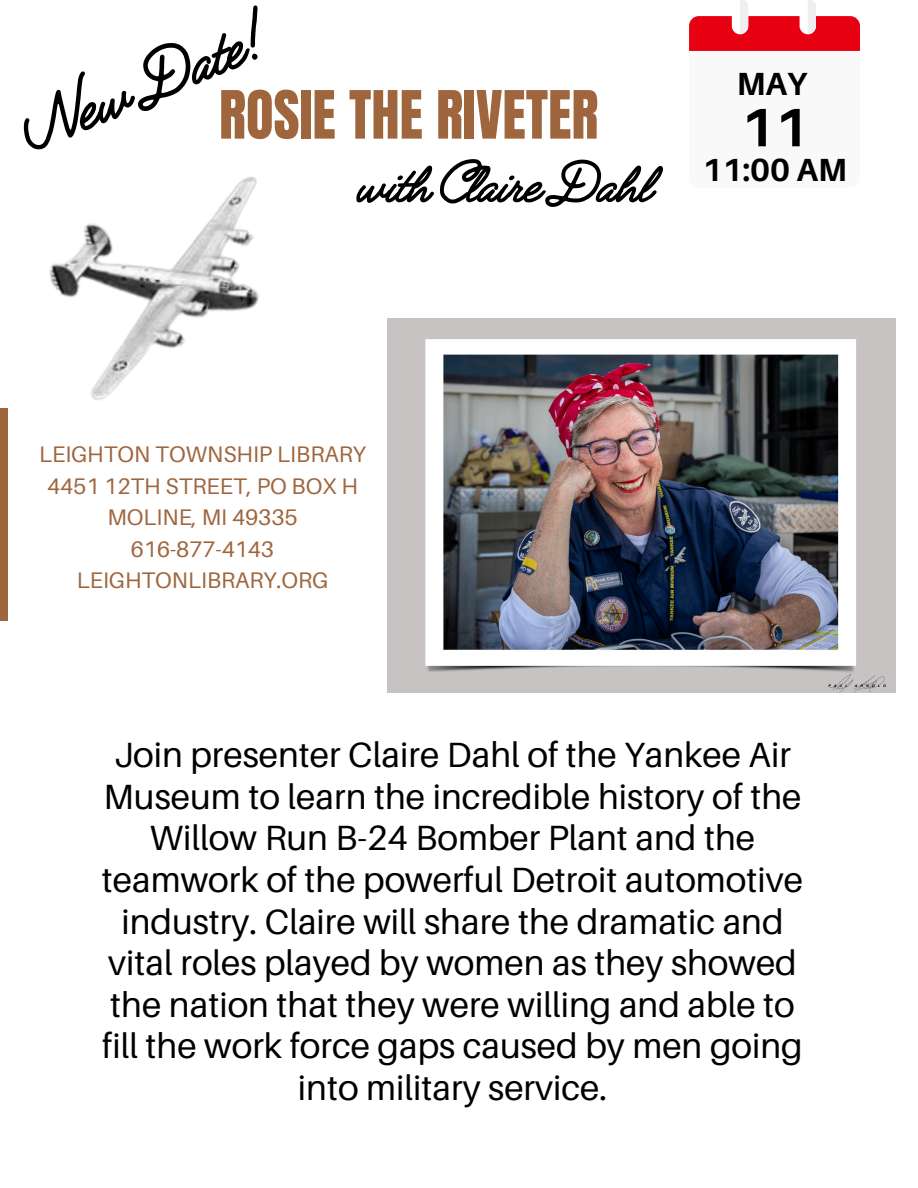
<style>
.page{position:relative;width:918px;height:1188px;background:#fff}
.page>*{position:absolute;margin:0;border:0;box-sizing:border-box;transform-origin:0 0}
.t1{font:700 70.95px "Jimmy Script";color:#000}
.t2{font:700 60px "Jimmy Script";color:#000}
.t3{font:56.55px "Anton";color:#9f663e}
.t4{font:700 54.15px "Aileron";color:#000}
.t5{font:35.1px/41.7px "Aileron";color:#000;text-align:center}
.t6{font:700 32.1px "Aileron";color:#000}
.t7{font:22.5px "Aileron";color:#9f663e}
</style>
<div class="page">
<img style="left:387px;top:319px;width:509px;height:373px">
<div style="left:0;top:408px;width:7px;height:212px;background:#9f663e"></div>
<img style="left:49px;top:176px;width:210px;height:224px">
<svg style="left:689px;top:0;width:171px;height:51px"></svg>
<p class="t1" style="left:5px;top:89px;width:255px;rotate:-22deg">NewDate!</p>
<h1 class="t3" style="left:219px;top:74px;width:381px">ROSIE THE RIVETER</h1>
<p class="t2" style="left:358px;top:145px;width:296px">with ClaireDahl</p>
<p class="t6" style="left:737px;top:63px;width:72px">MAY</p>
<p class="t4" style="left:741px;top:94px;width:69px">11</p>
<p class="t6" style="left:702px;top:150px;width:146px">11:00 AM</p>
<h2 class="t7" style="left:39px;top:441px;width:328px">LEIGHTON TOWNSHIP LIBRARY</h2>
<p class="t7" style="left:47px;top:472px;width:312px">4451 12TH STREET, PO BOX H</p>
<h4 class="t7" style="left:107px;top:504px;width:192px">MOLINE, MI 49335</h4>
<h3 class="t7" style="left:131px;top:535px;width:145px">616-877-4143</h3>
<p class="t7" style="left:77px;top:567px;width:253px">LEIGHTONLIBRARY.ORG</p>
<p class="t5" style="left:102px;top:733px;width:703px">Join presenter Claire Dahl of the Yankee Air Museum to learn the incredible history of the Willow Run B-24 Bomber Plant and the teamwork of the powerful Detroit automotive industry. Claire will share the dramatic and vital roles played by women as they showed the nation that they were willing and able to fill the work force gaps caused by men going into military service.</p>
</div>
